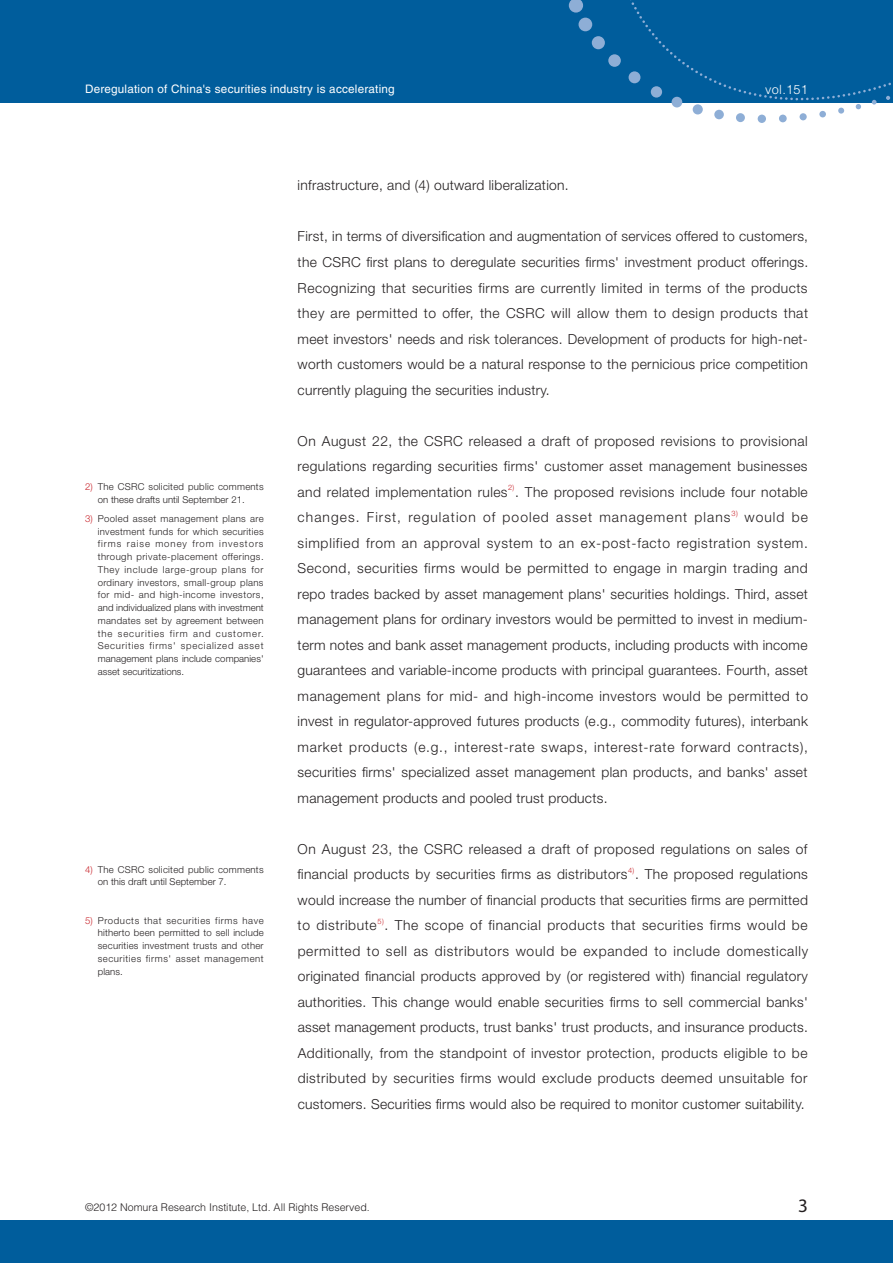
<style>
.page{position:relative;width:893px;height:1263px;background:#fff}
.page>*{position:absolute;margin:0;border:0;box-sizing:border-box;transform-origin:0 0}
.t1{font:19.2px "Myriad Pro";color:#231f20}
.t2{font:300 13.8px/25.5px "Helvetica Neue";letter-spacing:.03em;color:#231f20;text-align:justify}
.t3{font:300 13.8px/25.5px "Helvetica Neue";letter-spacing:.075em;color:#231f20}
.t4{font:300 12.75px "Helvetica LT Std";letter-spacing:.02em;color:#fff}
.t5{font:11.7px "Helvetica LT Std";letter-spacing:.02em;color:#fff}
.t6{font:300 10.65px "Helvetica LT Std";color:#231f20}
.t7{font:300 9.6px/12.8px "Helvetica Neue";letter-spacing:.005em;color:#231f20;text-align:justify}
.t8{font:300 9.6px/12.8px "Helvetica Neue";letter-spacing:.025em;color:#231f20}
.t9{font:300 7.5px "Helvetica Neue";color:#c8242b}
.s1{color:#c8242b}
</style>
<div class="page">
<div style="left:0;top:0;width:893px;height:102px;background:#005d9c"></div>
<div style="left:0;top:1220px;width:893px;height:43px;background:#005d9c"></div>
<svg style="left:610px;top:0;width:283px;height:115px"></svg>
<div style="left:819px;top:111px;width:7px;height:6px;background:#8eaed6;border-radius:50%"></div>
<div style="left:800px;top:113px;width:7px;height:7px;background:#8eaed6;border-radius:50%"></div>
<div style="left:779px;top:115px;width:8px;height:7px;background:#8eaed6;border-radius:50%"></div>
<div style="left:758px;top:115px;width:8px;height:8px;background:#8eaed6;border-radius:50%"></div>
<div style="left:736px;top:113px;width:9px;height:9px;background:#8eaed6;border-radius:50%"></div>
<div style="left:714px;top:110px;width:10px;height:9px;background:#8eaed6;border-radius:50%"></div>
<div style="left:693px;top:104px;width:10px;height:10px;background:#8eaed6;border-radius:50%"></div>
<div style="left:672px;top:97px;width:10px;height:10px;background:#8eaed6;border-radius:50%"></div>
<div style="left:651px;top:86px;width:11px;height:12px;background:#8eaed6;border-radius:50%"></div>
<div style="left:629px;top:71px;width:11px;height:12px;background:#8eaed6;border-radius:50%"></div>
<div style="left:608px;top:54px;width:13px;height:13px;background:#8eaed6;border-radius:50%"></div>
<div style="left:592px;top:36px;width:13px;height:13px;background:#8eaed6;border-radius:50%"></div>
<div style="left:578px;top:18px;width:14px;height:13px;background:#8eaed6;border-radius:50%"></div>
<svg style="left:569px;top:0;width:14px;height:13px"></svg>
<p class="t5" style="left:85px;top:82px;width:311px">Deregulation of China's securities industry is accelerating</p>
<p class="t4" style="left:765px;top:81px;width:44px">vol.151</p>
<p class="t8" style="left:98px;top:480px;width:167px;text-indent:-13px"><span class="s1">2)</span> The CSRC solicited public comments on these drafts until September 21.</p>
<p class="t7" style="left:98px;top:512px;width:167px;text-indent:-13px"><span class="s1">3)</span> Pooled asset management plans are investment funds for which securities firms raise money from investors through private-placement offerings.<br>They include large-group plans for ordinary investors, small-group plans for mid- and high-income investors, and individualized plans with investment mandates set by agreement between the securities firm and customer.<br>Securities firms' specialized asset management plans include companies' asset securitizations.</p>
<p class="t8" style="left:98px;top:863px;width:167px;text-indent:-13px"><span class="s1">4)</span> The CSRC solicited public comments on this draft until September 7.</p>
<p class="t7" style="left:98px;top:914px;width:167px;text-indent:-13px"><span class="s1">5)</span> Products that securities firms have hitherto been permitted to sell include securities investment trusts and other securities firms' asset management plans.</p>
<p class="t2" style="left:298px;top:172px;width:273px">infrastructure, and (4) outward liberalization.</p>
<p class="t2" style="left:298px;top:223px;width:512px">First, in terms of diversification and augmentation of services offered to customers, the CSRC first plans to deregulate securities firms' investment product offerings.<br>Recognizing that securities firms are currently limited in terms of the products they are permitted to offer, the CSRC will allow them to design products that meet investors' needs and risk tolerances. Development of products for high-net&shy;worth customers would be a natural response to the pernicious price competition currently plaguing the securities industry.</p>
<p class="t2" style="left:298px;top:428px;width:511px">On August 22, the CSRC released a draft of proposed revisions to provisional regulations regarding securities firms' customer asset management businesses and related implementation rules</p>
<p class="t9" style="left:508px;top:483px;width:8px">2)</p>
<p class="t3" style="left:298px;top:479px;width:512px;text-indent:218px">. The proposed revisions include four notable changes. First, regulation of pooled asset management plans</p>
<p class="t9" style="left:732px;top:508px;width:8px">3)</p>
<p class="t2" style="left:298px;top:504px;width:512px;text-indent:447px">would be simplified from an approval system to an ex-post-facto registration system.<br>Second, securities firms would be permitted to engage in margin trading and repo trades backed by asset management plans' securities holdings. Third, asset management plans for ordinary investors would be permitted to invest in medium&shy;term notes and bank asset management products, including products with income guarantees and variable-income products with principal guarantees. Fourth, asset management plans for mid- and high-income investors would be permitted to invest in regulator-approved futures products (e.g., commodity futures), interbank market products (e.g., interest-rate swaps, interest-rate forward contracts), securities firms' specialized asset management plan products, and banks' asset management products and pooled trust products.</p>
<p class="t2" style="left:298px;top:836px;width:511px">On August 23, the CSRC released a draft of proposed regulations on sales of financial products by securities firms as distributors</p>
<p class="t9" style="left:628px;top:865px;width:8px">4)</p>
<p class="t2" style="left:298px;top:861px;width:512px;text-indent:337px">. The proposed regulations would increase the number of financial products that securities firms are permitted to distribute</p>
<p class="t9" style="left:377px;top:916px;width:8px">5)</p>
<p class="t2" style="left:298px;top:912px;width:512px;text-indent:87px">. The scope of financial products that securities firms would be permitted to sell as distributors would be expanded to include domestically originated financial products approved by (or registered with) financial regulatory authorities. This change would enable securities firms to sell commercial banks' asset management products, trust banks' trust products, and insurance products.<br>Additionally, from the standpoint of investor protection, products eligible to be distributed by securities firms would exclude products deemed unsuitable for customers. Securities firms would also be required to monitor customer suitability.</p>
<p class="t6" style="left:85px;top:1201px;width:286px">©2012 Nomura Research Institute, Ltd. All Rights Reserved.</p>
<h1 class="t1" style="left:798px;top:1194px;width:11px">3</h1>
</div>
